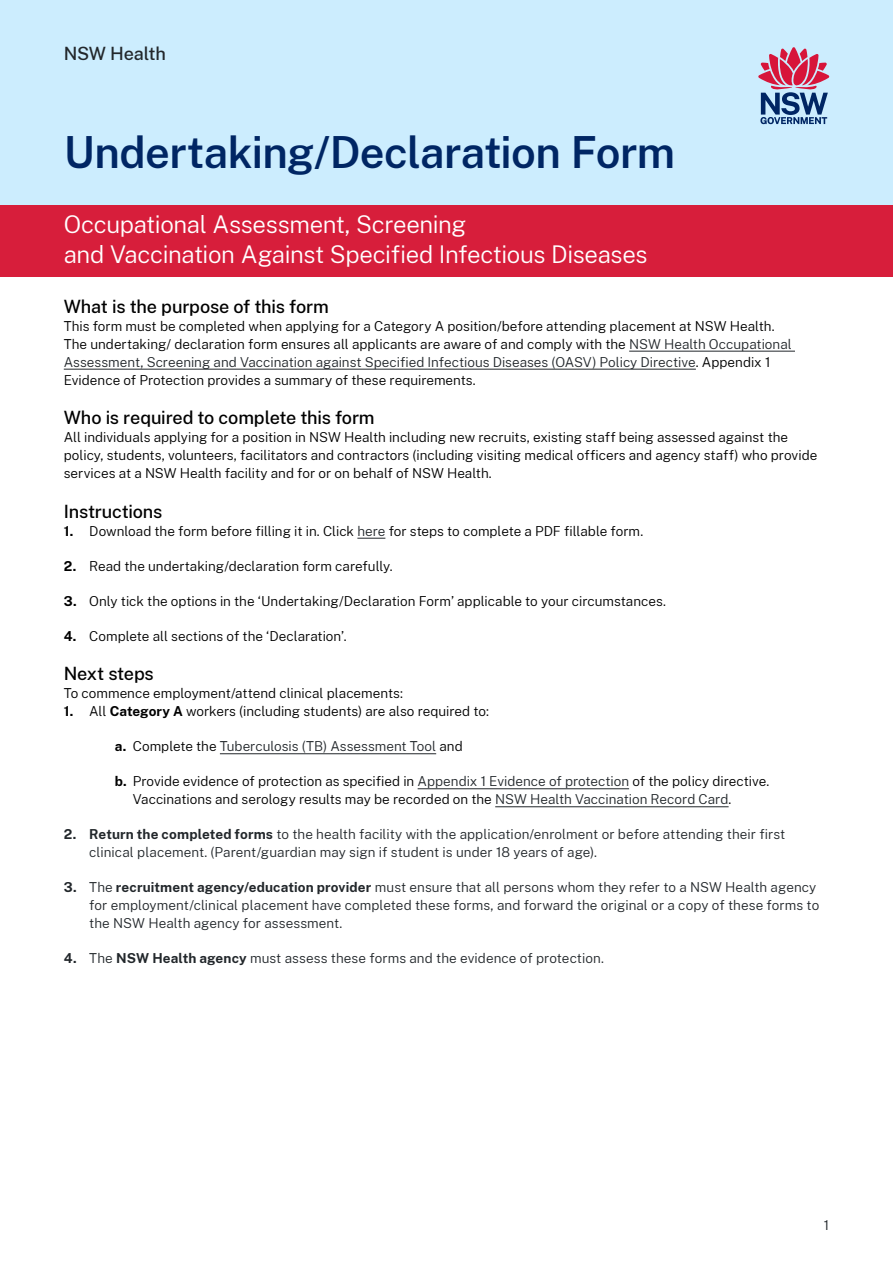
<style>
.page{position:relative;width:893px;height:1263px;background:#fff}
.page>*{position:absolute;margin:0;border:0;box-sizing:border-box;transform-origin:0 0}
.Body{font:600 43.5px "Public Sans";letter-spacing:-.015em;color:#002664}
.Body-2{font:300 24px/30px "Public Sans";letter-spacing:-.015em;color:#fff}
.Subheading{font:500 18px "Public Sans";letter-spacing:-.01em;color:#000}
.Body-3{font:500 18px "Public Sans";letter-spacing:-.02em;color:#22272b}
.Body-4{font:300 13.5px/18px "Public Sans";color:#000}
.Body-5{font:300 13.5px/18px "Public Sans";letter-spacing:.005em;color:#22272b}
.Subheading-2{font:300 13.5px "Public Sans";color:#000}
.s1{color:#22272b}
.s2{font-weight:700}
.s3{font-weight:700;color:#000}
.s4{color:#000}
</style>
<div class="page">
<div style="left:0;top:0;width:893px;height:277px;background:#ccedfe"></div>
<svg style="left:758px;top:47px;width:71px;height:77px"></svg>
<hr style="left:629px;top:351px;width:166px;height:1px;background:#22272b">
<hr style="left:64px;top:369px;width:632px;height:1px;background:#22272b">
<svg style="left:357px;top:538px;width:28px;height:1px"></svg>
<hr style="left:220px;top:753px;width:216px;height:1px;background:#22272b">
<hr style="left:418px;top:788px;width:211px;height:1px;background:#22272b">
<hr style="left:495px;top:806px;width:234px;height:1px;background:#22272b">
<div style="left:0;top:205px;width:893px;height:72px;background:#d71e3b"></div>
<p class="Body-3" style="left:64px;top:41px;width:104px">NSW Health</p>
<p class="Body" style="left:64px;top:121px;width:613px">Undertaking/Declaration Form</p>
<p class="Body-2" style="left:64px;top:208px;width:585px">Occupational Assessment, Screening<br>and Vaccination Against Specified Infectious Diseases</p>
<p class="Subheading" style="left:64px;top:293px;width:266px">What is the purpose of this form</p>
<p class="Body-4" style="left:64px;top:316px;width:729px">This form must be completed when applying for a Category A position/before attending placement at NSW Health.<br>The undertaking/ declaration form ensures all applicants are aware of and comply with the <span class="s1">NSW Health Occupational Assessment, Screening and Vaccination against Specified Infectious Diseases (OASV) Policy Directive</span>. Appendix 1<br>Evidence of Protection provides a summary of these requirements.</p>
<p class="Subheading" style="left:64px;top:405px;width:312px">Who is required to complete this form</p>
<p class="Body-4" style="left:64px;top:428px;width:755px">All individuals applying for a position in NSW Health including new recruits, existing staff being assessed against the policy, students, volunteers, facilitators and contractors (including visiting medical officers and agency staff) who provide services at a NSW Health facility and for or on behalf of NSW Health.</p>
<p class="Subheading" style="left:64px;top:498px;width:100px">Instructions</p>
<p class="Body-4" style="left:64px;top:521px;width:581px"><span class="s2">1.</span> Download the form before filling it in. Click <span class="s1">here</span> for steps to complete a PDF fillable form.</p>
<p class="Body-4" style="left:64px;top:556px;width:330px"><span class="s2">2.</span> Read the undertaking/declaration form carefully.</p>
<p class="Body-4" style="left:64px;top:591px;width:604px"><span class="s2">3.</span> Only tick the options in the ‘Undertaking/Declaration Form’ applicable to your circumstances.</p>
<p class="Body-4" style="left:64px;top:626px;width:284px"><span class="s2">4.</span> Complete all sections of the ‘Declaration’.</p>
<p class="Subheading" style="left:64px;top:661px;width:92px">Next steps</p>
<p class="Subheading-2" style="left:64px;top:684px;width:341px">To commence employment/attend clinical placements:</p>
<p class="Body-4" style="left:64px;top:702px;width:427px"><span class="s2">1.</span> All <span class="s2">Category A</span> workers (including students) are also required to:</p>
<p class="Body-5" style="left:115px;top:737px;width:349px"><span class="s3">a.</span> <span class="s4">Complete the</span> Tuberculosis (TB) Assessment Tool <span class="s4">and</span></p>
<p class="Body-4" style="left:133px;top:772px;width:638px;text-indent:-18px"><span class="s2">b.</span> Provide evidence of protection as specified in <span class="s1">Appendix 1 Evidence of protection</span> of the policy directive.<br>Vaccinations and serology results may be recorded on the <span class="s1">NSW Health Vaccination Record Card</span>.</p>
<p class="Body-5" style="left:89px;top:825px;width:697px;text-indent:-26px"><span class="s2">2. Return the completed forms</span> to the health facility with the application/enrolment or before attending their first clinical placement. (Parent/guardian may sign if student is under 18 years of age).</p>
<p class="Body-5" style="left:89px;top:878px;width:731px;text-indent:-26px"><span class="s2">3.</span> The <span class="s2">recruitment agency/education provider</span> must ensure that all persons whom they refer to a NSW Health agency for employment/clinical placement have completed these forms, and forward the original or a copy of these forms to the NSW Health agency for assessment.</p>
<p class="Body-5" style="left:64px;top:949px;width:542px"><span class="s2">4.</span> The <span class="s2">NSW Health agency</span> must assess these forms and the evidence of protection.</p>
<p class="Body-5" style="left:824px;top:1216px;width:7px">1</p>
</div>
